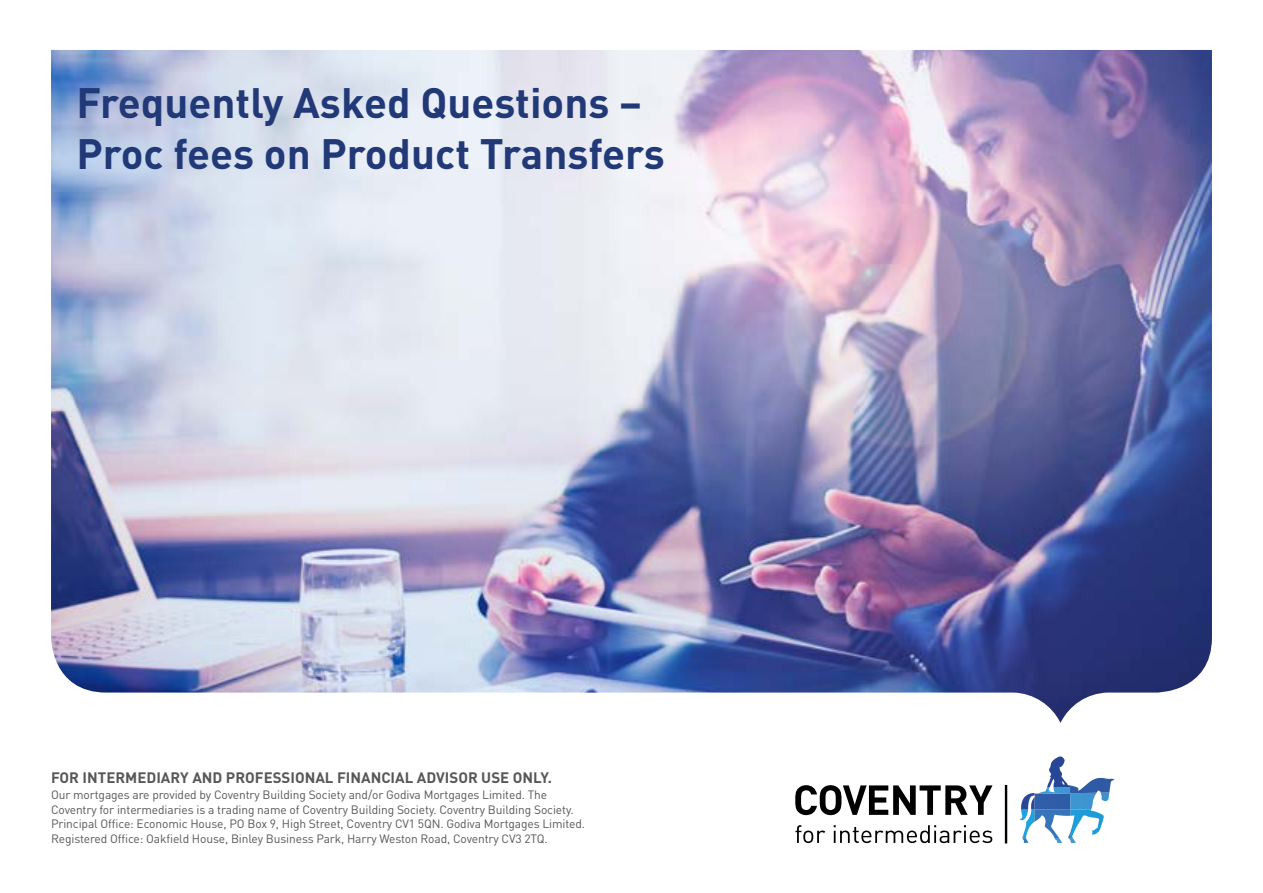
<style>
.page{position:relative;width:1263px;height:893px;background:#fff}
.page>*{position:absolute;margin:0;border:0;box-sizing:border-box;transform-origin:0 0}
.t1{font:700 42px/51px "DIN";color:#213977}
.t2{font:700 15px "DIN";color:#575756}
.t3{font:12px/14.4px "DIN";letter-spacing:-.01em;color:#575756}
</style>
<div class="page">
<img style="left:51px;top:50px;width:1161px;height:673px">
<svg style="left:795px;top:785px;width:197px;height:30px"></svg>
<div style="left:1005px;top:785px;width:2px;height:58px;border:1px solid #000"></div>
<svg style="left:1019px;top:756px;width:96px;height:87px"></svg>
<svg style="left:795px;top:825px;width:30px;height:18px"></svg>
<svg style="left:834px;top:825px;width:158px;height:18px"></svg>
<h1 class="t1" style="left:77px;top:76px;width:590px">Frequently Asked Questions –<br>Proc fees on Product Transfers</h1>
<p class="t2" style="left:51px;top:768px;width:503px">FOR INTERMEDIARY AND PROFESSIONAL FINANCIAL ADVISOR USE ONLY.</p>
<p class="t3" style="left:51px;top:788px;width:536px">Our mortgages are provided by Coventry Building Society and/or Godiva Mortgages Limited. The Coventry for intermediaries is a trading name of Coventry Building Society. Coventry Building Society.<br>Principal Office: Economic House, PO Box 9, High Street, Coventry CV1 5QN. Godiva Mortgages Limited.<br>Registered Office: Oakfield House, Binley Business Park, Harry Weston Road, Coventry CV3 2TQ.</p>
</div>
